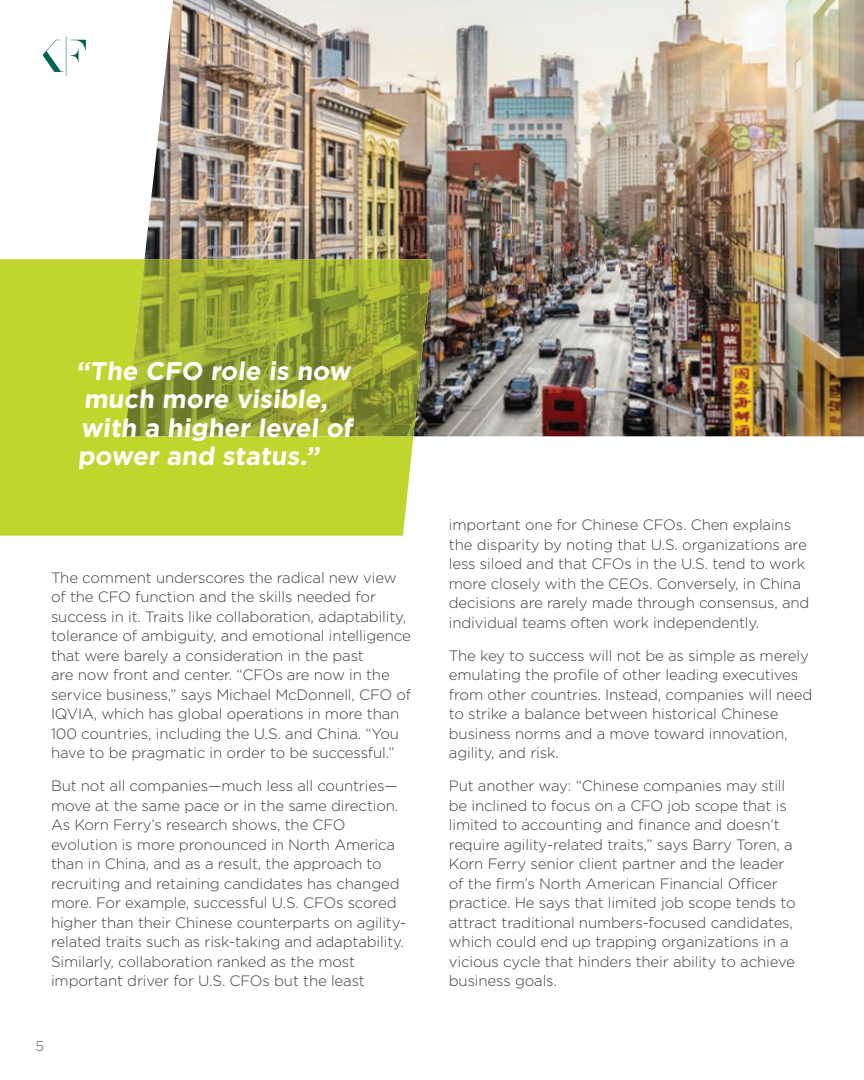
<style>
.page{position:relative;width:864px;height:1080px;background:#fff}
.page>*{position:absolute;margin:0;border:0;box-sizing:border-box;transform-origin:0 0}
.t1{font:700 25.5px/28.5px "Gotham";color:#fff}
.t2{font:300 15px/19.5px "Gotham";letter-spacing:-.01em;color:#3e3e3f}
.t3{font:300 14.25px "Gotham";color:#57585a}
</style>
<div class="page">
<img style="left:144px;top:0;width:720px;height:436px">
<svg style="left:43px;top:36px;width:43px;height:40px"></svg>
<div style="left:0;top:259px;width:413px;height:277px;background:#c1d52f"></div>
<img style="left:135px;top:259px;width:297px;height:89px">
<img style="left:125px;top:348px;width:298px;height:88px">
<h1 class="t1" style="left:76px;top:356px;width:282px">“The CFO role is now much more visible, with a higher level of power and status.”</h1>
<p class="t2" style="left:51px;top:567px;width:362px">The comment underscores the radical new view of the CFO function and the skills needed for success in it. Traits like collaboration, adaptability, tolerance of ambiguity, and emotional intelligence that were barely a consideration in the past<br>are now front and center. “CFOs are now in the service business,” says Michael McDonnell, CFO of IQVIA, which has global operations in more than 100 countries, including the U.S. and China. “You have to be pragmatic in order to be successful.”</p>
<p class="t2" style="left:51px;top:776px;width:357px">But not all companies—much less all countries— move at the same pace or in the same direction.<br>As Korn Ferry’s research shows, the CFO evolution is more pronounced in North America than in China, and as a result, the approach to recruiting and retaining candidates has changed more. For example, successful U.S. CFOs scored higher than their Chinese counterparts on agility&shy;related traits such as risk-taking and adaptability.<br>Similarly, collaboration ranked as the most important driver for U.S. CFOs but the least</p>
<p class="t3" style="left:36px;top:1037px;width:10px">5</p>
<p class="t2" style="left:449px;top:515px;width:362px">important one for Chinese CFOs. Chen explains the disparity by noting that U.S. organizations are less siloed and that CFOs in the U.S. tend to work more closely with the CEOs. Conversely, in China decisions are rarely made through consensus, and individual teams often work independently.</p>
<p class="t2" style="left:449px;top:645px;width:365px">The key to success will not be as simple as merely emulating the profile of other leading executives from other countries. Instead, companies will need to strike a balance between historical Chinese business norms and a move toward innovation, agility, and risk.</p>
<p class="t2" style="left:449px;top:776px;width:348px">Put another way: “Chinese companies may still be inclined to focus on a CFO job scope that is limited to accounting and finance and doesn’t require agility-related traits,” says Barry Toren, a Korn Ferry senior client partner and the leader of the firm’s North American Financial Officer practice. He says that limited job scope tends to attract traditional numbers-focused candidates, which could end up trapping organizations in a vicious cycle that hinders their ability to achieve business goals.</p>
</div>
